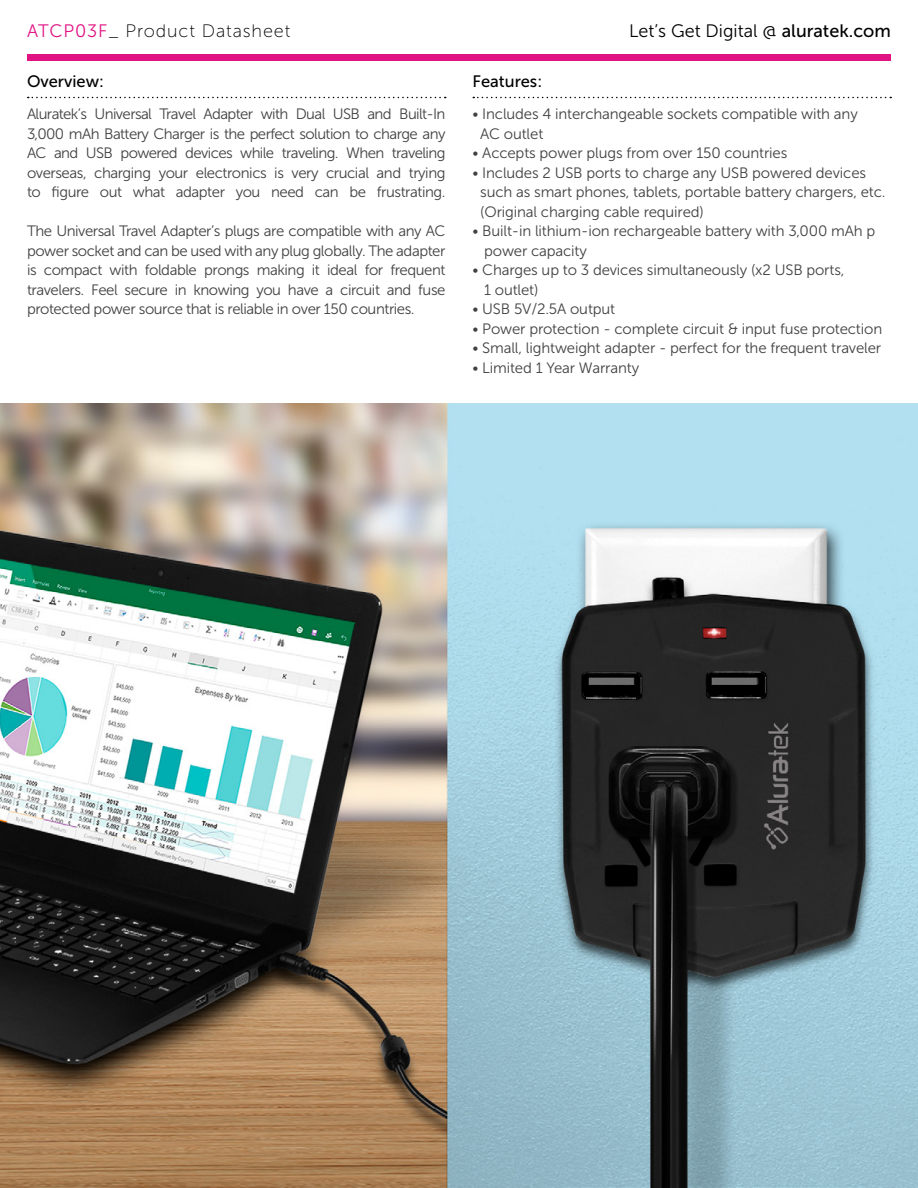
<style>
.page{position:relative;width:918px;height:1188px;background:#fff}
.page>*{position:absolute;margin:0;border:0;box-sizing:border-box;transform-origin:0 0}
.t1{font:18px "Museo Sans 300";color:#000}
.t2{font:18px "Museo Sans 100";letter-spacing:.05em;color:#000}
.t3{font:16.5px "Museo Sans 500";color:#000}
.t4{font:15px/19.5px "Museo Sans 300";letter-spacing:-.01em;color:#414042}
.s1{font-family:"Museo Sans 300";color:#e11383}
.s2{font-family:"Museo Sans 500"}
</style>
<div class="page">
<img style="left:0;top:404px;width:918px;height:784px">
<hr style="left:917px;top:1132px;width:1px;height:56px;background:#000">
<hr style="left:917px;top:999px;width:1px;height:120px;background:#f1f1f2">
<svg style="left:28px;top:97px;width:418px;height:1px"></svg>
<svg style="left:473px;top:97px;width:418px;height:1px"></svg>
<div style="left:27px;top:54px;width:864px;height:7px;background:#e11383"></div>
<p class="t2" style="left:27px;top:21px;width:265px"><span class="s1">ATCP03F</span>_ Product Datasheet</p>
<p class="t1" style="left:629px;top:21px;width:263px">Let’s Get Digital @ <span class="s2">aluratek.com</span></p>
<p class="t3" style="left:27px;top:72px;width:78px">Overview:</p>
<p class="t3" style="left:472px;top:72px;width:71px">Features:</p>
<p class="t4" style="left:27px;top:104px;width:420px;text-align:justify">Aluratek’s Universal Travel Adapter with Dual USB and Built-In 3,000 mAh Battery Charger is the perfect solution to charge any AC and USB powered devices while traveling. When traveling overseas, charging your electronics is very crucial and trying to figure out what adapter you need can be frustrating.</p>
<p class="t4" style="left:27px;top:221px;width:420px;text-align:justify">The Universal Travel Adapter’s plugs are compatible with any AC power socket and can be used with any plug globally. The adapter is compact with foldable prongs making it ideal for frequent travelers. Feel secure in knowing you have a circuit and fuse protected power source that is reliable in over 150 countries.</p>
<p class="t4" style="left:480px;top:104px;width:379px;text-indent:-8px">• Includes 4 interchangeable sockets compatible with any<br>AC outlet</p>
<p class="t4" style="left:472px;top:143px;width:316px">• Accepts power plugs from over 150 countries</p>
<p class="t4" style="left:480px;top:163px;width:407px;text-indent:-8px">• Includes 2 USB ports to charge any USB powered devices such as smart phones, tablets, portable battery chargers, etc. (Original charging cable required)</p>
<p class="t4" style="left:484px;top:221px;width:393px;text-indent:-12px">• Built-in lithium-ion rechargeable battery with 3,000 mAh p power capacity</p>
<p class="t4" style="left:484px;top:260px;width:362px;text-indent:-12px">• Charges up to 3 devices simultaneously (x2 USB ports,<br>1 outlet)</p>
<p class="t4" style="left:472px;top:299px;width:144px">• USB 5V/2.5A output</p>
<p class="t4" style="left:472px;top:319px;width:411px">• Power protection - complete circuit &amp; input fuse protection</p>
<p class="t4" style="left:472px;top:338px;width:410px">• Small, lightweight adapter - perfect for the frequent traveler</p>
<p class="t4" style="left:472px;top:358px;width:168px">• Limited 1 Year Warranty</p>
</div>
